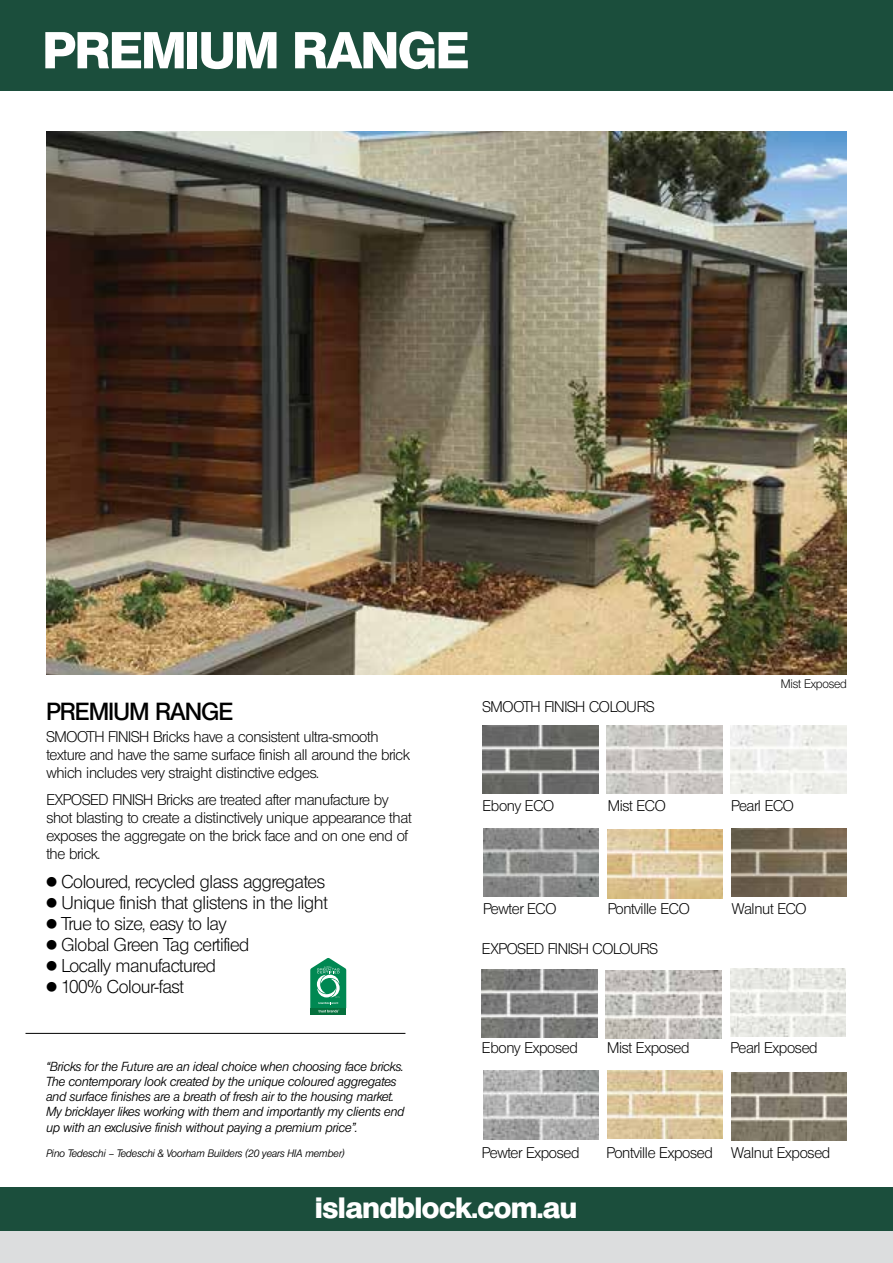
<style>
.page{position:relative;width:893px;height:1263px;background:#fff}
.page>*{position:absolute;margin:0;border:0;box-sizing:border-box;transform-origin:0 0}
.t1{font:800 50.25px "Olympia";color:#fff}
.t2{font:800 28.5px "Olympia";letter-spacing:-.01em;color:#fff}
.t3{font:600 24px "Olympia";letter-spacing:-.02em;color:#000}
.t4{font:300 18px "Olympia";letter-spacing:-.02em;color:#000}
.t5{font:300 15px/18px "Olympia";letter-spacing:-.02em;color:#000}
.t6{font:italic 300 12.75px/15px "Olympia";letter-spacing:-.02em;color:#000}
.t7{font:300 12px "Olympia";letter-spacing:-.02em;color:#000}
.t8{font:italic 300 10.5px "Olympia";letter-spacing:-.02em;color:#000}
</style>
<div class="page">
<div style="left:0;top:0;width:893px;height:91px;background:#1b4e3c"></div>
<img style="left:47px;top:132px;width:800px;height:542px">
<img style="left:482px;top:725px;width:116px;height:69px">
<img style="left:606px;top:725px;width:116px;height:69px">
<img style="left:731px;top:725px;width:115px;height:69px">
<img style="left:483px;top:828px;width:116px;height:69px">
<img style="left:607px;top:830px;width:116px;height:68px">
<img style="left:731px;top:828px;width:116px;height:69px">
<img style="left:482px;top:969px;width:116px;height:68px">
<img style="left:606px;top:970px;width:116px;height:69px">
<img style="left:730px;top:968px;width:116px;height:69px">
<img style="left:483px;top:1071px;width:116px;height:68px">
<img style="left:607px;top:1070px;width:116px;height:69px">
<img style="left:731px;top:1072px;width:116px;height:68px">
<hr style="left:26px;top:1033px;width:379px;height:1px;background:#000">
<div style="left:0;top:1187px;width:893px;height:45px;background:#1b4e3c"></div>
<div style="left:0;top:1231px;width:893px;height:32px;background:#dcddde"></div>
<svg style="left:310px;top:1012px;width:36px;height:2px"></svg>
<svg style="left:310px;top:958px;width:36px;height:54px"></svg>
<h1 class="t1" style="left:43px;top:21px;width:427px">PREMIUM RANGE</h1>
<h3 class="t3" style="left:46px;top:697px;width:188px">PREMIUM RANGE</h3>
<p class="t5" style="left:46px;top:728px;width:365px">SMOOTH FINISH Bricks have a consistent ultra-smooth texture and have the same surface finish all around the brick which includes very straight distinctive edges.</p>
<p class="t5" style="left:46px;top:791px;width:367px">EXPOSED FINISH Bricks are treated after manufacture by shot blasting to create a distinctively unique appearance that exposes the aggregate on the brick face and on one end of the brick.</p>
<p class="t4" style="left:46px;top:871px;width:280px">● Coloured, recycled glass aggregates</p>
<p class="t4" style="left:46px;top:892px;width:283px">● Unique finish that glistens in the light</p>
<p class="t4" style="left:46px;top:913px;width:181px">● True to size, easy to lay</p>
<p class="t4" style="left:46px;top:934px;width:205px">● Global Green Tag certified</p>
<p class="t4" style="left:46px;top:955px;width:171px">● Locally manufactured</p>
<p class="t4" style="left:46px;top:976px;width:139px">● 100% Colour-fast</p>
<p class="t6" style="left:46px;top:1059px;width:360px">“Bricks for the Future are an ideal choice when choosing face bricks.<br>The contemporary look created by the unique coloured aggregates and surface finishes are a breath of fresh air to the housing market.<br>My bricklayer likes working with them and importantly my clients end</p>
<p class="t6" style="left:46px;top:1120px;width:313px">up with an exclusive finish without paying a premium price”.</p>
<p class="t8" style="left:46px;top:1147px;width:300px">Pino Tedeschi – Tedeschi &amp; Voorham Builders (20 years HIA member)</p>
<p class="t5" style="left:482px;top:697px;width:174px">SMOOTH FINISH COLOURS</p>
<p class="t7" style="left:781px;top:676px;width:67px">Mist Exposed</p>
<p class="t5" style="left:482px;top:796px;width:73px">Ebony ECO</p>
<p class="t5" style="left:608px;top:796px;width:60px">Mist ECO</p>
<p class="t5" style="left:731px;top:796px;width:64px">Pearl ECO</p>
<p class="t5" style="left:483px;top:899px;width:75px">Pewter ECO</p>
<p class="t5" style="left:608px;top:899px;width:84px">Pontville ECO</p>
<p class="t5" style="left:732px;top:899px;width:76px">Walnut ECO</p>
<p class="t5" style="left:482px;top:940px;width:178px">EXPOSED FINISH COLOURS</p>
<p class="t5" style="left:482px;top:1039px;width:98px">Ebony Exposed</p>
<p class="t5" style="left:607px;top:1039px;width:84px">Mist Exposed</p>
<p class="t5" style="left:731px;top:1039px;width:89px">Pearl Exposed</p>
<p class="t5" style="left:482px;top:1144px;width:99px">Pewter Exposed</p>
<p class="t5" style="left:606px;top:1144px;width:225px">Pontville Exposed Walnut Exposed</p>
<h2 class="t2" style="left:315px;top:1191px;width:263px">islandblock.com.au</h2>
</div>
